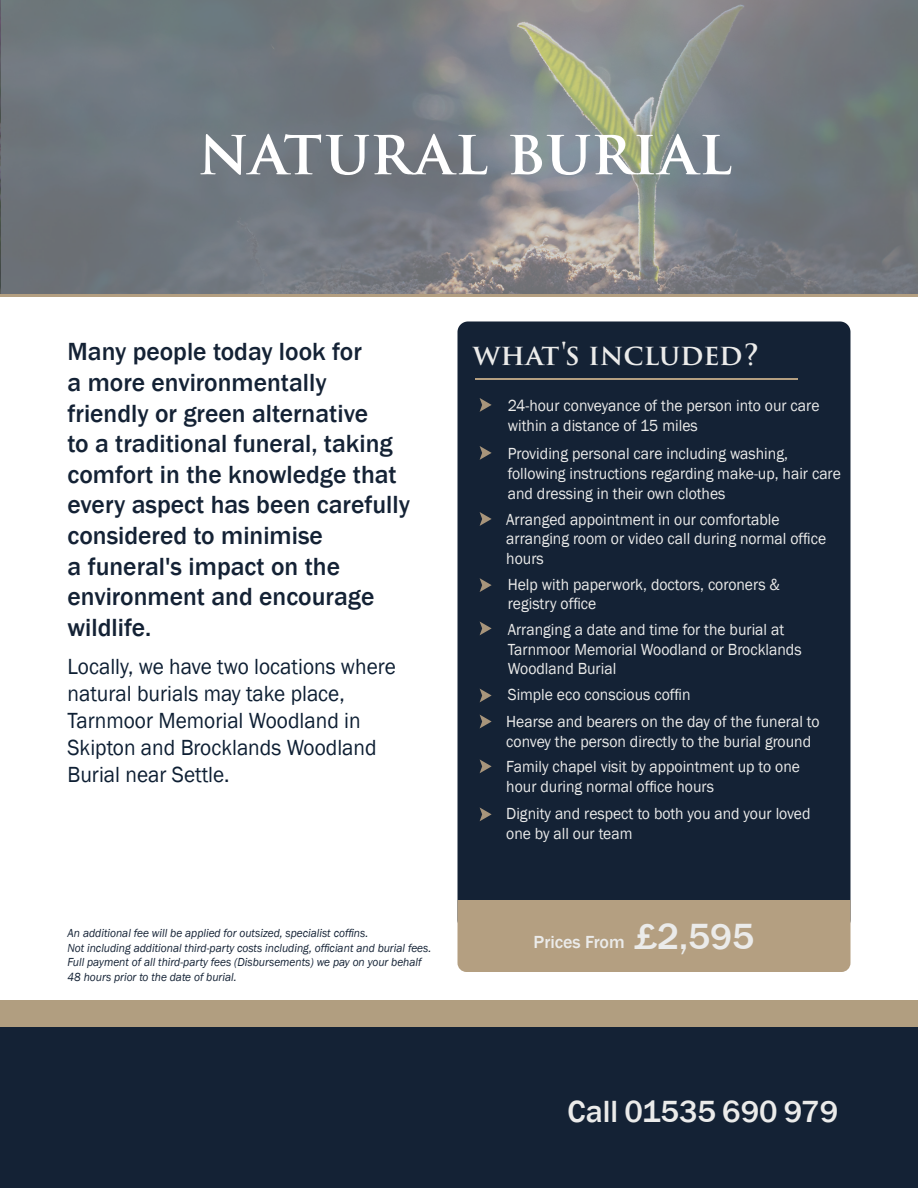
<style>
.page{position:relative;width:918px;height:1188px;background:#fff}
.page>*{position:absolute;margin:0;border:0;box-sizing:border-box;transform-origin:0 0}
.t1{font:600 61.5px "Trajan Pro 3";color:#fff}
.t2{font:500 37.5px "Franklin Gothic";color:#ebebea}
.t3{font:500 31.5px "Franklin Gothic";color:#ebebea}
.t4{font:600 28.5px "Trajan Pro 3";letter-spacing:-.01em;color:#ebebea}
.t5{font:500 25.5px/30.6px "Franklin Gothic";color:#142235}
.t6{font:22.5px/27px "Franklin Gothic";color:#0e1f33;scale:.95 1}
.t7{font:500 18px "Franklin Gothic";color:#ebebea}
.t8{font:16.5px/19.8px "Franklin Gothic";color:#ebebea;scale:.95 1}
.t9{font:italic 12px/14.4px "Franklin Gothic";color:#142235;scale:.95 1}
</style>
<div class="page">
<div style="left:458px;top:321px;width:392px;height:609px;background:#142235;border-radius:10px"></div>
<div style="left:458px;top:900px;width:392px;height:72px;background:#b49f81"></div>
<hr style="left:475px;top:379px;width:322px;height:1px;background:#b49f81">
<svg style="left:480px;top:398px;width:12px;height:14px"></svg>
<svg style="left:480px;top:446px;width:12px;height:14px"></svg>
<svg style="left:480px;top:512px;width:12px;height:14px"></svg>
<svg style="left:480px;top:578px;width:12px;height:14px"></svg>
<svg style="left:480px;top:621px;width:12px;height:14px"></svg>
<svg style="left:480px;top:689px;width:12px;height:13px"></svg>
<svg style="left:480px;top:715px;width:12px;height:13px"></svg>
<svg style="left:480px;top:759px;width:12px;height:14px"></svg>
<svg style="left:480px;top:807px;width:12px;height:14px"></svg>
<svg style="left:0;top:0;width:918px;height:294px;background:#797f82"></svg>
<hr style="left:0;top:294px;width:918px;height:3px;background:#b49f81">
<div style="left:0;top:1016px;width:918px;height:172px;background:#142235"></div>
<div style="left:0;top:1000px;width:918px;height:27px;background:#b19e80"></div>
<p class="t1" style="left:198px;top:107px;width:536px">NATURAL BURIAL</p>
<p class="t5" style="left:68px;top:337px;width:344px">Many people today look for<br>a more environmentally friendly or green alternative<br>to a traditional funeral, taking comfort in the knowledge that every aspect has been carefully considered to minimise<br>a funeral's impact on the environment and encourage wildlife.</p>
<p class="t6" style="left:68px;top:653px;width:347px">Locally, we have two locations where natural burials may take place,<br>Tarnmoor Memorial Woodland in<br>Skipton and Brocklands Woodland<br>Burial near Settle.</p>
<p class="t9" style="left:68px;top:926px;width:318px">An additional fee will be applied for outsized, specialist coffins.</p>
<p class="t9" style="left:68px;top:941px;width:384px">Not including additional third-party costs including, officiant and burial fees.</p>
<p class="t9" style="left:68px;top:955px;width:374px">Full payment of all third-party fees (Disbursements) we pay on your behalf<br>48 hours prior to the date of burial.</p>
<p class="t4" style="left:473px;top:334px;width:287px">WHAT'S INCLUDED?</p>
<p class="t8" style="left:508px;top:396px;width:330px">24-hour conveyance of the person into our care within a distance of 15 miles</p>
<p class="t8" style="left:508px;top:444px;width:352px">Providing personal care including washing, following instructions regarding make-up, hair care and dressing in their own clothes</p>
<p class="t8" style="left:506px;top:510px;width:338px">Arranged appointment in our comfortable arranging room or video call during normal office hours</p>
<p class="t8" style="left:508px;top:575px;width:288px">Help with paperwork, doctors, coroners &amp; registry office</p>
<p class="t8" style="left:508px;top:620px;width:311px">Arranging a date and time for the burial at<br>Tarnmoor Memorial Woodland or Brocklands<br>Woodland Burial</p>
<p class="t8" style="left:508px;top:685px;width:194px">Simple eco conscious coffin</p>
<p class="t8" style="left:506px;top:712px;width:331px">Hearse and bearers on the day of the funeral to convey the person directly to the burial ground</p>
<p class="t8" style="left:506px;top:757px;width:311px">Family chapel visit by appointment up to one hour during normal office hours</p>
<p class="t8" style="left:506px;top:804px;width:322px">Dignity and respect to both you and your loved one by all our team</p>
<p class="t7" style="left:534px;top:931px;width:93px">Prices From</p>
<p class="t2" style="left:635px;top:914px;width:120px">£2,595</p>
<p class="t3" style="left:568px;top:1092px;width:272px">Call 01535 690 979</p>
</div>
